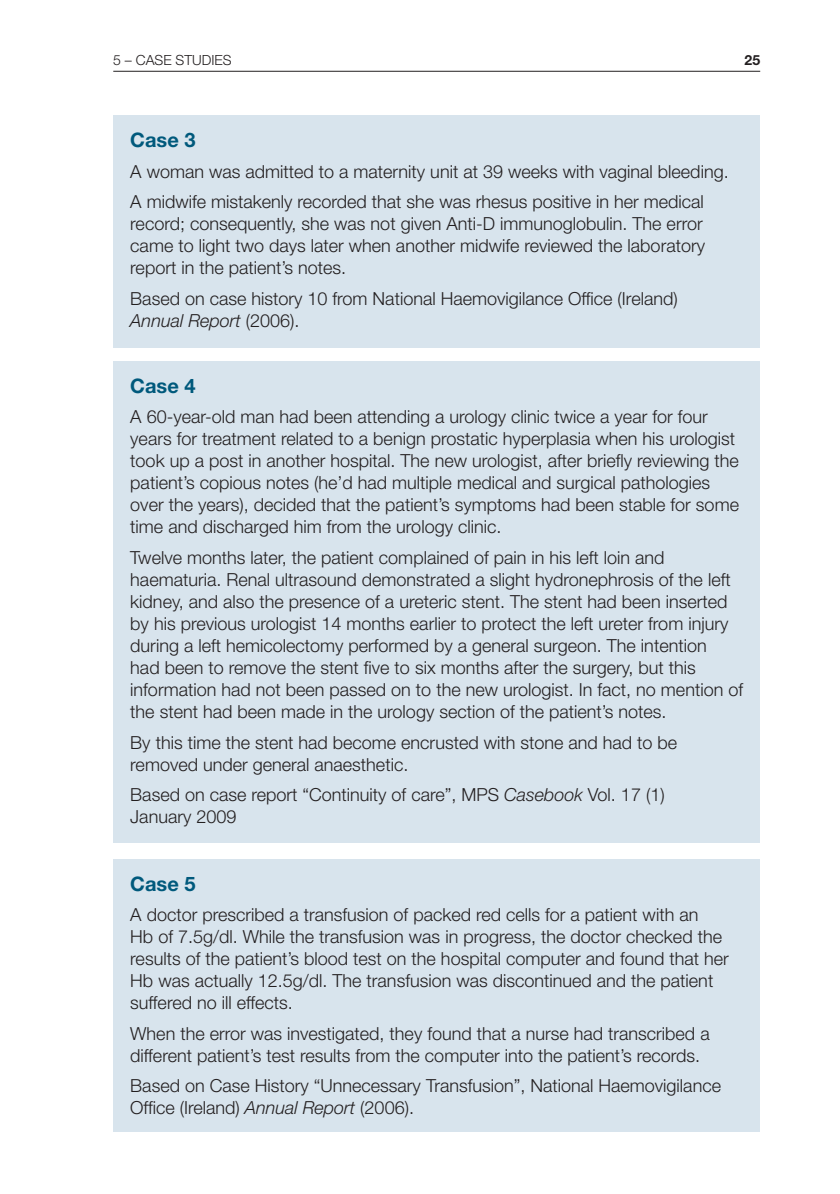
<style>
.page{position:relative;width:840px;height:1194px;background:#fff}
.page>*{position:absolute;margin:0;border:0;box-sizing:border-box;transform-origin:0 0}
.t1{font:700 20px "Helvetica Neue LT Std";color:#00597c}
.t2{font:300 18px/22px "Helvetica Neue LT Std";color:#231f20}
.t3{font:300 14px "Helvetica Neue LT Std";color:#231f20}
.t4{font:700 14px "Helvetica Neue LT Std";color:#231f20}
.s1{font-style:italic}
</style>
<div class="page">
<hr style="left:113px;top:71px;width:646px;height:1px;background:#231f20">
<div style="left:113px;top:361px;width:646px;height:482px;background:#d8e4ed"></div>
<div style="left:113px;top:116px;width:646px;height:232px;background:#d8e4ed"></div>
<div style="left:113px;top:859px;width:646px;height:272px;background:#d8e4ed"></div>
<p class="t3" style="left:113px;top:52px;width:120px">5 – CASE STUDIES</p>
<p class="t4" style="left:744px;top:51px;width:17px">25</p>
<p class="t1" style="left:130px;top:127px;width:67px">Case 3</p>
<p class="t2" style="left:130px;top:155px;width:599px;line-height:30.6px">A woman was admitted to a maternity unit at 39 weeks with vaginal bleeding.<br>A midwife mistakenly recorded that she was rhesus positive in her medical</p>
<p class="t2" style="left:130px;top:212px;width:576px">record; consequently, she was not given Anti-D immunoglobulin. The error came to light two days later when another midwife reviewed the laboratory report in the patient’s notes.</p>
<p class="t2" style="left:130px;top:287px;width:548px">Based on case history 10 from National Haemovigilance Office (Ireland)<br><span class="s1">Annual Report</span> (2006).</p>
<p class="t1" style="left:130px;top:373px;width:67px">Case 4</p>
<p class="t2" style="left:130px;top:405px;width:610px">A 60-year-old man had been attending a urology clinic twice a year for four years for treatment related to a benign prostatic hyperplasia when his urologist took up a post in another hospital. The new urologist, after briefly reviewing the patient’s copious notes (he’d had multiple medical and surgical pathologies over the years), decided that the patient’s symptoms had been stable for some time and discharged him from the urology clinic.</p>
<p class="t2" style="left:130px;top:546px;width:614px">Twelve months later, the patient complained of pain in his left loin and haematuria. Renal ultrasound demonstrated a slight hydronephrosis of the left kidney, and also the presence of a ureteric stent. The stent had been inserted by his previous urologist 14 months earlier to protect the left ureter from injury during a left hemicolectomy performed by a general surgeon. The intention<br>had been to remove the stent five to six months after the surgery, but this information had not been passed on to the new urologist. In fact, no mention of the stent had been made in the urology section of the patient’s notes.</p>
<p class="t2" style="left:130px;top:730px;width:548px">By this time the stent had become encrusted with stone and had to be removed under general anaesthetic.</p>
<p class="t2" style="left:130px;top:783px;width:535px">Based on case report “Continuity of care”, MPS <span class="s1">Casebook</span> Vol. 17 (1)<br>January 2009</p>
<p class="t1" style="left:130px;top:871px;width:67px">Case 5</p>
<p class="t2" style="left:130px;top:903px;width:600px">A doctor prescribed a transfusion of packed red cells for a patient with an<br>Hb of 7.5g/dl. While the transfusion was in progress, the doctor checked the results of the patient’s blood test on the hospital computer and found that her Hb was actually 12.5g/dl. The transfusion was discontinued and the patient suffered no ill effects.</p>
<p class="t2" style="left:130px;top:1021px;width:580px">When the error was investigated, they found that a nurse had transcribed a different patient’s test results from the computer into the patient’s records.</p>
<p class="t2" style="left:130px;top:1074px;width:592px">Based on Case History “Unnecessary Transfusion”, National Haemovigilance<br>Office (Ireland) <span class="s1">Annual Report</span> (2006).</p>
</div>
